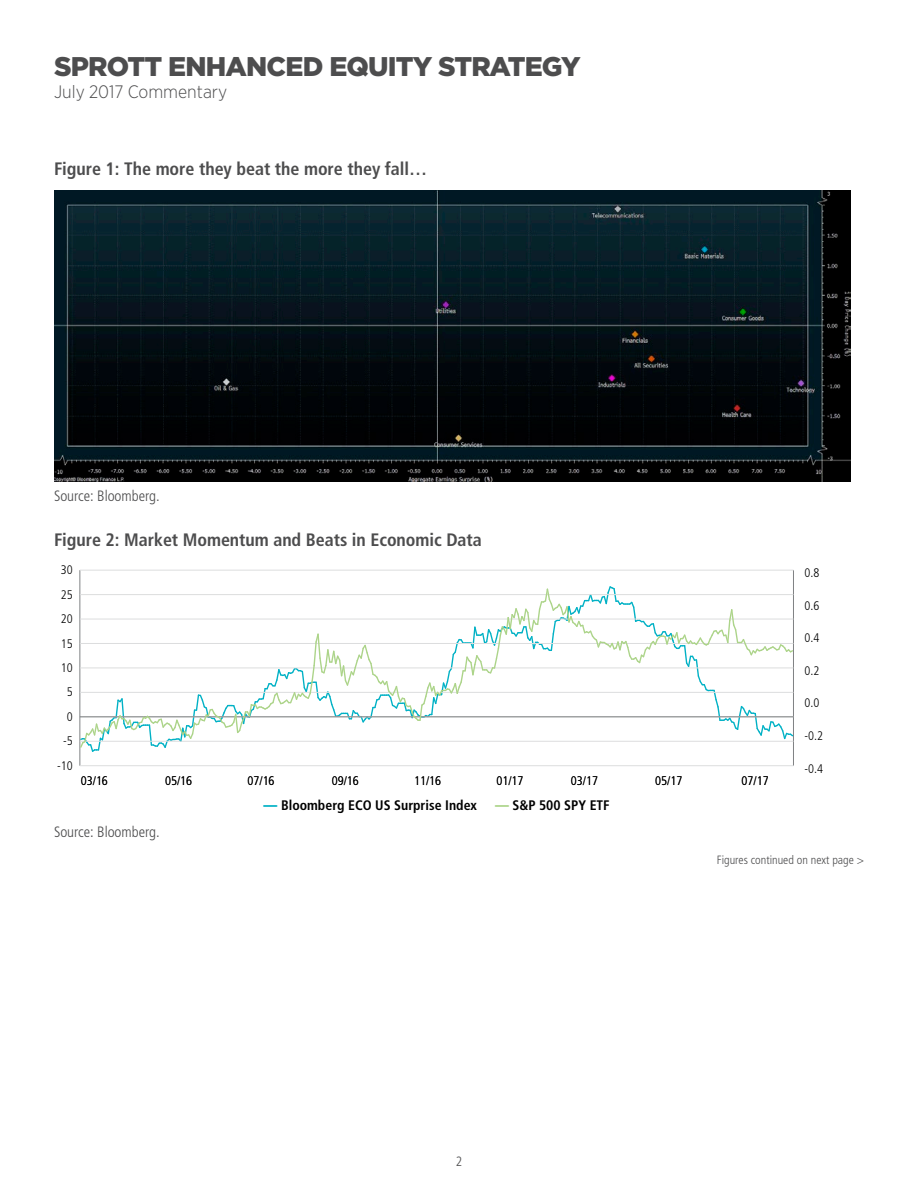
<style>
.page{position:relative;width:918px;height:1188px;background:#fff}
.page>*{position:absolute;margin:0;border:0;box-sizing:border-box;transform-origin:0 0}
.t1{font:900 27px "Gotham";letter-spacing:-.03em;color:#4d4d4e}
.t2{font:700 condensed 18px "Frutiger LT Std";letter-spacing:-.005em;color:#4d4d4e}
.t3{font:300 18px "Gotham Narrow";color:#4d4d4e}
.t4{font:300 condensed 15px "Frutiger LT Std";letter-spacing:-.005em;color:#4d4d4e}
.t5{font:700 condensed 13.8px "Frutiger LT Std";color:#000}
.t6{font:300 condensed 13.5px "Frutiger LT Std";color:#4d4d4e}
.t7{font:300 condensed 12.45px "Frutiger LT Std";color:#000}
.t8{font:300 condensed 12px "Frutiger LT Std";color:#4d4d4e}
.s1{font-weight:900;color:#00b1c5}
.s2{font-weight:900;color:#acd489}
</style>
<div class="page">
<img style="left:54px;top:190px;width:796px;height:291px">
<hr style="left:793px;top:570px;width:1px;height:196px;background:#7f8284">
<hr style="left:80px;top:570px;width:1px;height:196px;background:#7f8284">
<hr style="left:80px;top:765px;width:713px;height:1px;background:#dcddde">
<hr style="left:80px;top:570px;width:713px;height:1px;background:#dcddde">
<svg style="left:79px;top:585px;width:715px;height:168px"></svg>
<h1 class="t1" style="left:54px;top:47px;width:528px">SPROTT ENHANCED EQUITY STRATEGY</h1>
<h2 class="t3" style="left:54px;top:81px;width:175px">July 2017 Commentary</h2>
<h2 class="t2" style="left:54px;top:159px;width:375px">Figure 1: The more they beat the more they fall…</h2>
<p class="t4" style="left:54px;top:487px;width:107px">Source: Bloomberg.</p>
<h2 class="t2" style="left:54px;top:529px;width:429px">Figure 2: Market Momentum and Beats in Economic Data</h2>
<p class="t7" style="left:61px;top:563px;width:13px">30</p>
<p class="t7" style="left:61px;top:587px;width:13px">25</p>
<p class="t7" style="left:61px;top:612px;width:13px">20</p>
<p class="t7" style="left:61px;top:636px;width:13px">15</p>
<p class="t7" style="left:61px;top:661px;width:13px">10</p>
<p class="t7" style="left:67px;top:685px;width:7px">5</p>
<p class="t7" style="left:67px;top:710px;width:7px">0</p>
<p class="t7" style="left:63px;top:734px;width:11px">-5</p>
<p class="t7" style="left:57px;top:758px;width:17px">-10</p>
<p class="t7" style="left:81px;top:774px;width:29px">03/16</p>
<p class="t7" style="left:165px;top:774px;width:29px">05/16</p>
<p class="t7" style="left:247px;top:774px;width:29px">07/16</p>
<p class="t7" style="left:332px;top:774px;width:29px">09/16</p>
<p class="t7" style="left:414px;top:774px;width:29px">11/16</p>
<p class="t7" style="left:496px;top:774px;width:29px">01/17</p>
<p class="t7" style="left:571px;top:774px;width:29px">03/17</p>
<p class="t7" style="left:655px;top:774px;width:29px">05/17</p>
<p class="t7" style="left:742px;top:774px;width:29px">07/17</p>
<p class="t5" style="left:264px;top:797px;width:215px"><span class="s1">—</span> Bloomberg ECO US Surprise Index</p>
<p class="t5" style="left:495px;top:797px;width:116px"><span class="s2">—</span> S&amp;P 500 SPY ETF</p>
<p class="t4" style="left:54px;top:823px;width:107px">Source: Bloomberg.</p>
<p class="t7" style="left:805px;top:566px;width:16px">0.8</p>
<p class="t7" style="left:805px;top:598px;width:16px">0.6</p>
<p class="t7" style="left:805px;top:631px;width:16px">0.4</p>
<p class="t7" style="left:805px;top:663px;width:16px">0.2</p>
<p class="t7" style="left:805px;top:696px;width:16px">0.0</p>
<p class="t7" style="left:805px;top:729px;width:20px">-0.2</p>
<p class="t7" style="left:805px;top:761px;width:20px">-0.4</p>
<p class="t6" style="left:456px;top:1154px;width:8px">2</p>
<p class="t8" style="left:717px;top:853px;width:149px">Figures continued on next page &gt;</p>
</div>
